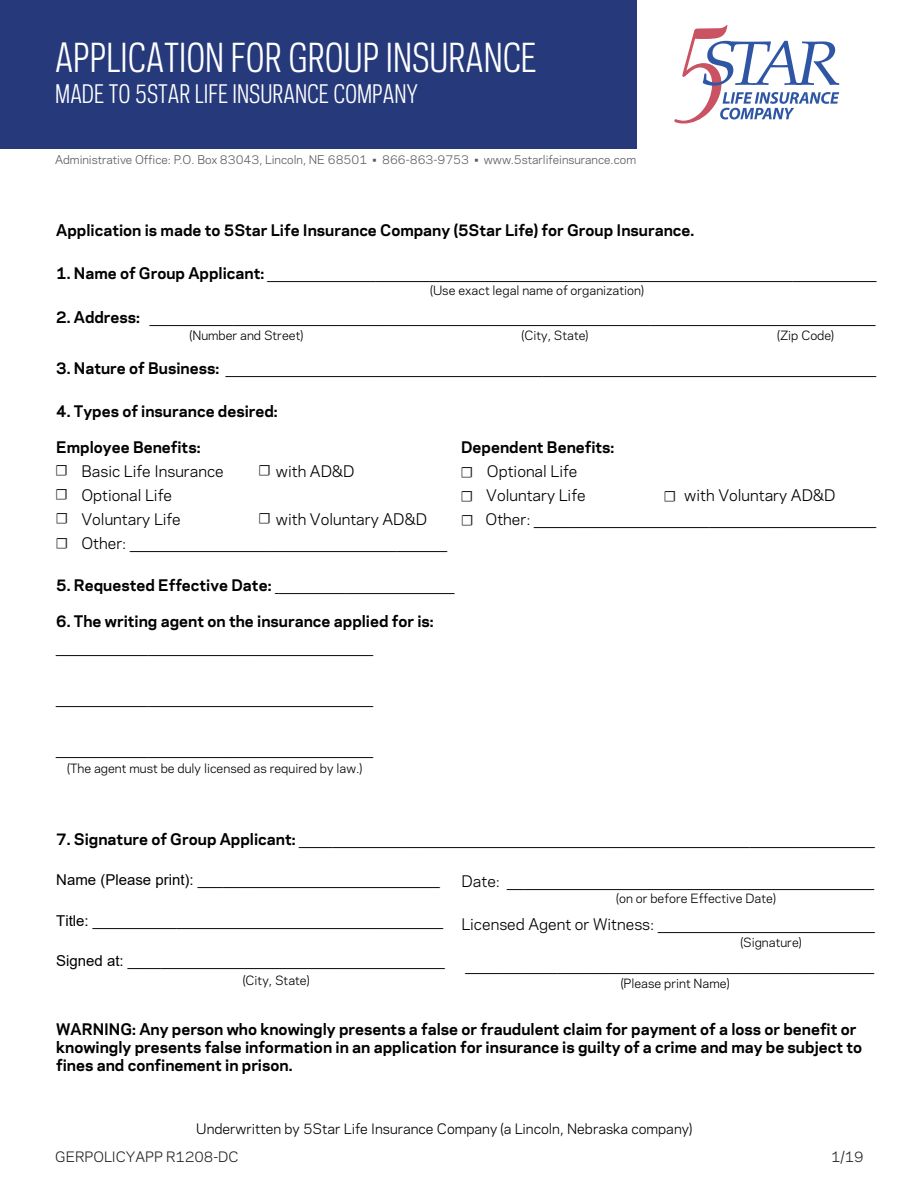
<style>
.page{position:relative;width:918px;height:1188px;background:#fff}
.page>*{position:absolute;margin:0;border:0;box-sizing:border-box;transform-origin:0 0}
.t1{font:37.5px "Galaxie Polaris Condensed";color:#fff}
.t2{font:24px "Galaxie Polaris Condensed";color:#fff}
.t3{font:700 15.45px/24.2px "Minion Pro";color:#231f20;text-align:justify}
.t4{font:15px "Arial";color:#000}
.t5{font:700 15px/18px "Galaxie Polaris";color:#000}
.t6{font:15px/24px "Galaxie Polaris";color:#000}
.t7{font:13.5px "Galaxie Polaris";color:#000}
.t8{font:13.5px "Galaxie Polaris";color:#231f20}
.t9{font:12px "Galaxie Polaris";color:#000}
.t10{font:11.25px "Galaxie Polaris";color:#585a5c}
.s1{font-family:"Galaxie Polaris";font-weight:700}
.s2{font-family:"Minion Pro";font-weight:700;font-size:15.45px;color:#231f20}
.s3{font-family:"Galaxie Polaris"}
.s4{font-weight:400}
.s5{font-family:"Arial";font-weight:400}
</style>
<div class="page">
<div style="left:0;top:0;width:637px;height:148px;background:#263a7b"></div>
<svg style="left:674px;top:25px;width:165px;height:99px"></svg>
<h1 class="t1" style="left:55px;top:33px;width:483px">APPLICATION FOR GROUP INSURANCE</h1>
<h2 class="t2" style="left:55px;top:78px;width:364px">MADE TO 5STAR LIFE INSURANCE COMPANY</h2>
<p class="t10" style="left:55px;top:151px;width:582px">Administrative Office: P.O. Box 83043, Lincoln, NE 68501 • 866-863-9753 • www.5starlifeinsurance.com</p>
<p class="t5" style="left:56px;top:220px;width:640px">Application is made to 5Star Life Insurance Company (5Star Life) for Group Insurance.</p>
<p class="t4" style="left:56px;top:263px;width:822px"><span class="s1">1. Name of Group Applicant:</span> _________________________________________________________________________</p>
<p class="t4" style="left:56px;top:307px;width:821px"><span class="s1">2. Address:</span> _______________________________________________________________________________________</p>
<p class="t4" style="left:56px;top:358px;width:822px"><span class="s1">3. Nature of Business:</span> ______________________________________________________________________________</p>
<p class="t5" style="left:56px;top:401px;width:223px">4. Types of insurance desired:</p>
<p class="t5" style="left:56px;top:437px;width:146px">Employee Benefits:</p>
<p class="t6" style="left:81px;top:458px;width:144px">Basic Life Insurance<br>Optional Life<br>Voluntary Life</p>
<p class="t9" style="left:430px;top:282px;width:215px">(Use exact legal name of organization)</p>
<p class="t9" style="left:189px;top:326px;width:115px">(Number and Street)</p>
<p class="t9" style="left:522px;top:326px;width:68px">(City, State)</p>
<p class="t9" style="left:777px;top:326px;width:59px">(Zip Code)</p>
<p class="t5" style="left:461px;top:438px;width:155px">Dependent Benefits:</p>
<p class="t6" style="left:486px;top:459px;width:101px">Optional Life<br>Voluntary Life</p>
<p class="t3" style="left:55px;top:458px;width:15px">☐ ☐ ☐ ☐</p>
<p class="t6" style="left:258px;top:458px;width:98px"><span class="s2">☐</span> with AD&amp;D</p>
<p class="t3" style="left:461px;top:460px;width:15px">☐ ☐ ☐</p>
<p class="t6" style="left:684px;top:483px;width:153px">with Voluntary AD&amp;D</p>
<p class="t4" style="left:486px;top:510px;width:392px"><span class="s3">Other:</span> _________________________________________</p>
<p class="t3" style="left:663px;top:484px;width:15px">☐</p>
<p class="t6" style="left:276px;top:506px;width:153px">with Voluntary AD&amp;D</p>
<p class="t4" style="left:81px;top:533px;width:367px"><span class="s3">Other:</span> ______________________________________</p>
<p class="t5" style="left:56px;top:575px;width:400px">5. Requested Effective Date: <span class="s4">_</span><span class="s5">_____________________</span></p>
<p class="t5" style="left:56px;top:611px;width:379px">6. The writing agent on the insurance applied for is:</p>
<p class="t4" style="left:56px;top:637px;width:318px">______________________________________</p>
<p class="t3" style="left:258px;top:506px;width:15px">☐</p>
<p class="t4" style="left:56px;top:688px;width:318px">______________________________________</p>
<p class="t4" style="left:56px;top:739px;width:318px">______________________________________</p>
<p class="t9" style="left:67px;top:759px;width:297px">(The agent must be duly licensed as required by law.)</p>
<p class="t4" style="left:56px;top:829px;width:820px"><span class="s1">7. Signature of Group Applicant:</span> _____________________________________________________________________</p>
<p class="t4" style="left:56px;top:869px;width:385px">Name (Please print): _____________________________</p>
<p class="t4" style="left:56px;top:910px;width:388px">Title: __________________________________________</p>
<p class="t4" style="left:56px;top:950px;width:390px">Signed at: ______________________________________</p>
<p class="t4" style="left:461px;top:871px;width:414px"><span class="s3">Date:</span> ____________________________________________</p>
<p class="t4" style="left:461px;top:915px;width:415px"><span class="s3">Licensed Agent or Witness:</span> __________________________</p>
<p class="t4" style="left:466px;top:955px;width:410px">_________________________________________________</p>
<p class="t9" style="left:616px;top:889px;width:161px">(on or before Effective Date)</p>
<p class="t9" style="left:740px;top:933px;width:63px">(Signature)</p>
<p class="t9" style="left:621px;top:974px;width:110px">(Please print Name)</p>
<p class="t9" style="left:243px;top:972px;width:68px">(City, State)</p>
<p class="t5" style="left:56px;top:1019px;width:808px">WARNING: Any person who knowingly presents a false or fraudulent claim for payment of a loss or benefit or knowingly presents false information in an application for insurance is guilty of a crime and may be subject to fines and confinement in prison.</p>
<p class="t7" style="left:196px;top:1119px;width:498px">Underwritten by 5Star Life Insurance Company (a Lincoln, Nebraska company)</p>
<p class="t8" style="left:55px;top:1147px;width:185px">GERPOLICYAPP R1208-DC</p>
<p class="t8" style="left:831px;top:1147px;width:34px">1/19</p>
</div>
